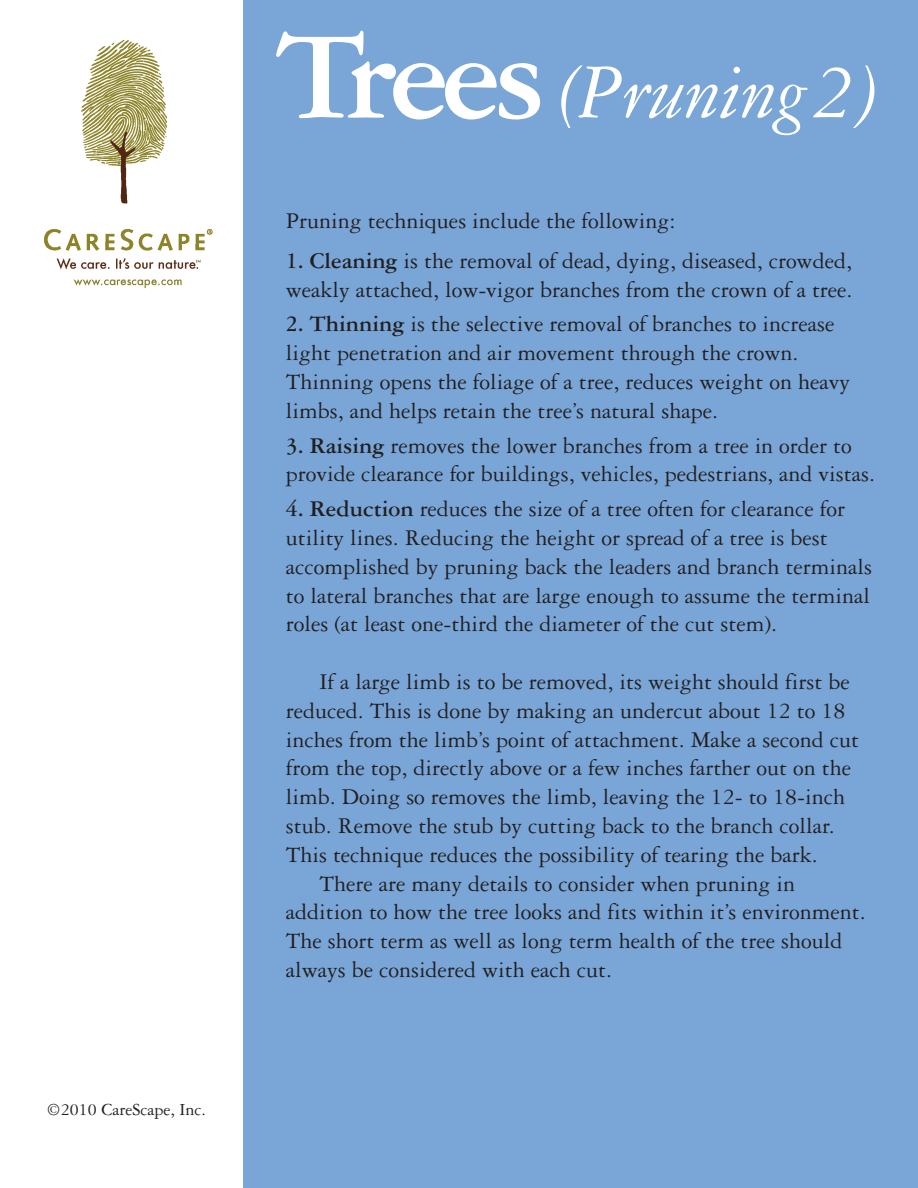
<style>
.page{position:relative;width:918px;height:1188px;background:#fff}
.page>*{position:absolute;margin:0;border:0;box-sizing:border-box;transform-origin:0 0}
.t1{font:italic 82.5px "Garamond Three";letter-spacing:-.02em;color:#fff}
.t2{font:24px/28.8px "Garamond Three";color:#231f20}
.t3{font:18px "Garamond Three";color:#231f20}
.s1{font-weight:700;font-style:normal;font-size:135px}
.s2{font-weight:700}
</style>
<div class="page">
<div style="left:243px;top:0;width:675px;height:1188px;background:#79a6d7"></div>
<img style="left:44px;top:40px;width:169px;height:249px">
<p class="t3" style="left:46px;top:1104px;width:161px">©2010 CareScape, Inc.</p>
<h1 class="t1" style="left:276px;top:63px;width:606px"><span class="s1">Trees</span>(Pruning2)</h1>
<p class="t2" style="left:286px;top:208px;width:391px">Pruning techniques include the following:</p>
<p class="t2" style="left:286px;top:249px;width:568px"><span class="s2">1. Cleaning</span> is the removal of dead, dying, diseased, crowded, weakly attached, low-vigor branches from the crown of a tree.</p>
<p class="t2" style="left:286px;top:312px;width:566px"><span class="s2">2. Thinning</span> is the selective removal of branches to increase light penetration and air movement through the crown.<br>Thinning opens the foliage of a tree, reduces weight on heavy limbs, and helps retain the tree’s natural shape.</p>
<p class="t2" style="left:286px;top:433px;width:591px"><span class="s2">3. Raising</span> removes the lower branches from a tree in order to provide clearance for buildings, vehicles, pedestrians, and vistas.</p>
<p class="t2" style="left:286px;top:497px;width:588px"><span class="s2">4. Reduction</span> reduces the size of a tree often for clearance for utility lines. Reducing the height or spread of a tree is best accomplished by pruning back the leaders and branch terminals to lateral branches that are large enough to assume the terminal roles (at least one-third the diameter of the cut stem).</p>
<p class="t2" style="left:320px;top:669px;width:532px">If a large limb is to be removed, its weight should first be</p>
<p class="t2" style="left:286px;top:698px;width:561px">reduced. This is done by making an undercut about 12 to 18</p>
<p class="t2" style="left:286px;top:727px;width:575px">inches from the limb’s point of attachment. Make a second cut</p>
<p class="t2" style="left:286px;top:756px;width:567px">from the top, directly above or a few inches farther out on the</p>
<p class="t2" style="left:286px;top:785px;width:561px">limb. Doing so removes the limb, leaving the 12- to 18-inch</p>
<p class="t2" style="left:286px;top:813px;width:550px">stub. Remove the stub by cutting back to the branch collar.</p>
<p class="t2" style="left:286px;top:842px;width:534px">This technique reduces the possibility of tearing the bark.</p>
<p class="t2" style="left:320px;top:871px;width:477px">There are many details to consider when pruning in</p>
<p class="t2" style="left:286px;top:900px;width:582px">addition to how the tree looks and fits within it’s environment.</p>
<p class="t2" style="left:286px;top:929px;width:558px">The short term as well as long term health of the tree should</p>
<p class="t2" style="left:286px;top:957px;width:328px">always be considered with each cut.</p>
</div>
